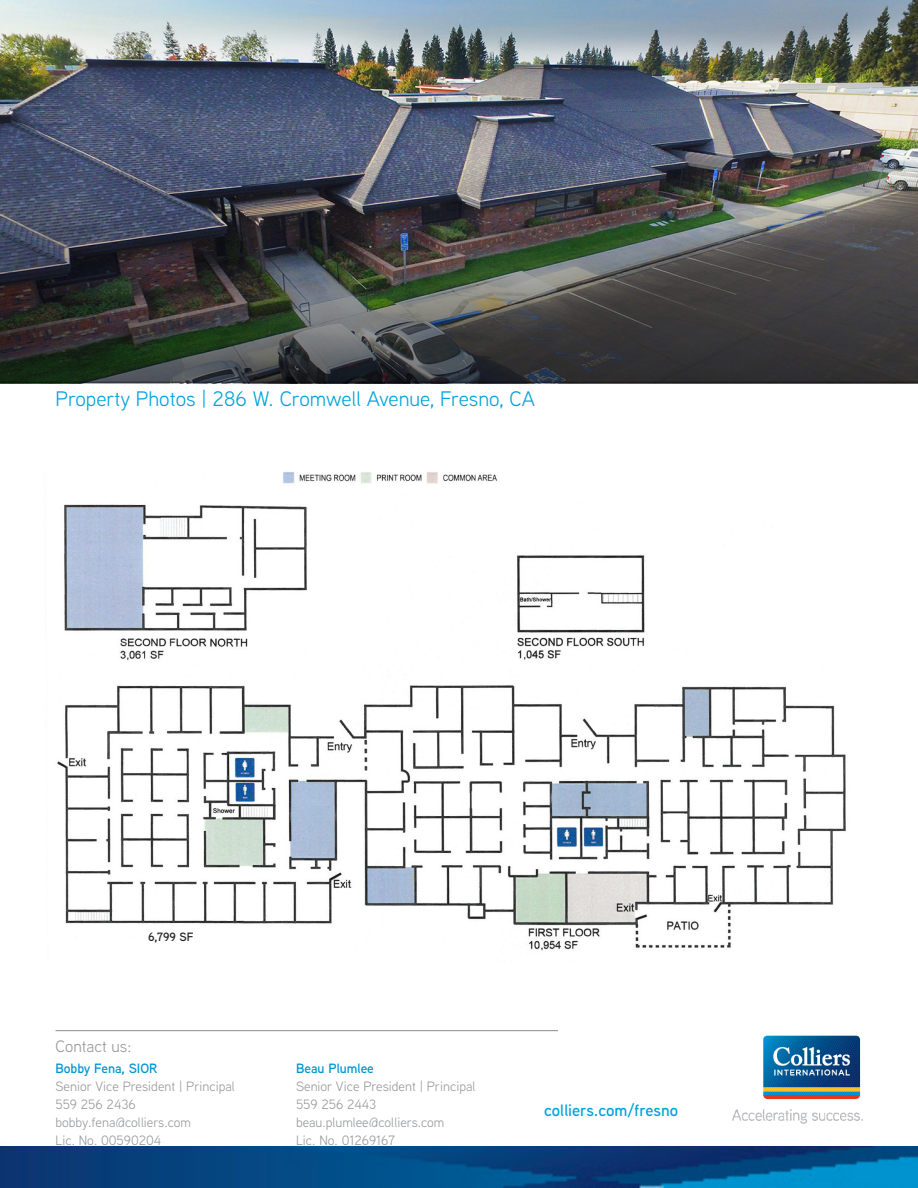
<style>
.page{position:relative;width:918px;height:1188px;background:#fff}
.page>*{position:absolute;margin:0;border:0;box-sizing:border-box;transform-origin:0 0}
.Headline{font:21px "Aaux Next";color:#00a3d9}
.URL{font:600 16.5px "Aaux Next";color:#00a3d9}
.Contact_Info{font:16.5px "Aaux Next";color:#96989b}
.Contact_Info_copy{font:13.5px "Aaux Next";color:#96989b}
.FirstName_LastName{font:600 13.5px "Aaux Next";color:#0093d0}
.Contact_Info-2{font:600 12px "Aaux Next";color:#231f20}
</style>
<div class="page">
<img style="left:0;top:1146px;width:918px;height:42px">
<img style="left:732px;top:1035px;width:130px;height:89px">
<img style="left:0;top:0;width:918px;height:383px">
<hr style="left:56px;top:1030px;width:502px;height:1px;background:#96989b">
<img style="left:57px;top:472px;width:789px;height:479px">
<div style="left:119px;top:939px;width:74px;height:18px;background:#fff"></div>
<p class="Headline" style="left:56px;top:384px;width:481px">Property Photos | 286 W. Cromwell Avenue, Fresno, CA</p>
<p class="Contact_Info-2" style="left:148px;top:929px;width:47px">6,799 SF</p>
<p class="Contact_Info" style="left:56px;top:1035px;width:78px">Contact us:</p>
<p class="FirstName_LastName" style="left:56px;top:1059px;width:104px">Bobby Fena, SIOR</p>
<p class="Contact_Info_copy" style="left:56px;top:1077px;width:181px">Senior Vice President | Principal</p>
<p class="Contact_Info_copy" style="left:56px;top:1095px;width:82px">559 256 2436</p>
<p class="Contact_Info_copy" style="left:56px;top:1113px;width:137px">bobby.fena@colliers.com</p>
<p class="Contact_Info_copy" style="left:56px;top:1131px;width:107px">Lic. No. 00590204</p>
<p class="FirstName_LastName" style="left:296px;top:1059px;width:79px">Beau Plumlee</p>
<p class="Contact_Info_copy" style="left:296px;top:1077px;width:181px">Senior Vice President | Principal</p>
<p class="Contact_Info_copy" style="left:296px;top:1095px;width:82px">559 256 2443</p>
<p class="Contact_Info_copy" style="left:296px;top:1113px;width:150px">beau.plumlee@colliers.com</p>
<p class="Contact_Info_copy" style="left:296px;top:1131px;width:101px">Lic. No. 01269167</p>
<p class="URL" style="left:544px;top:1099px;width:135px">colliers.com/fresno</p>
</div>
